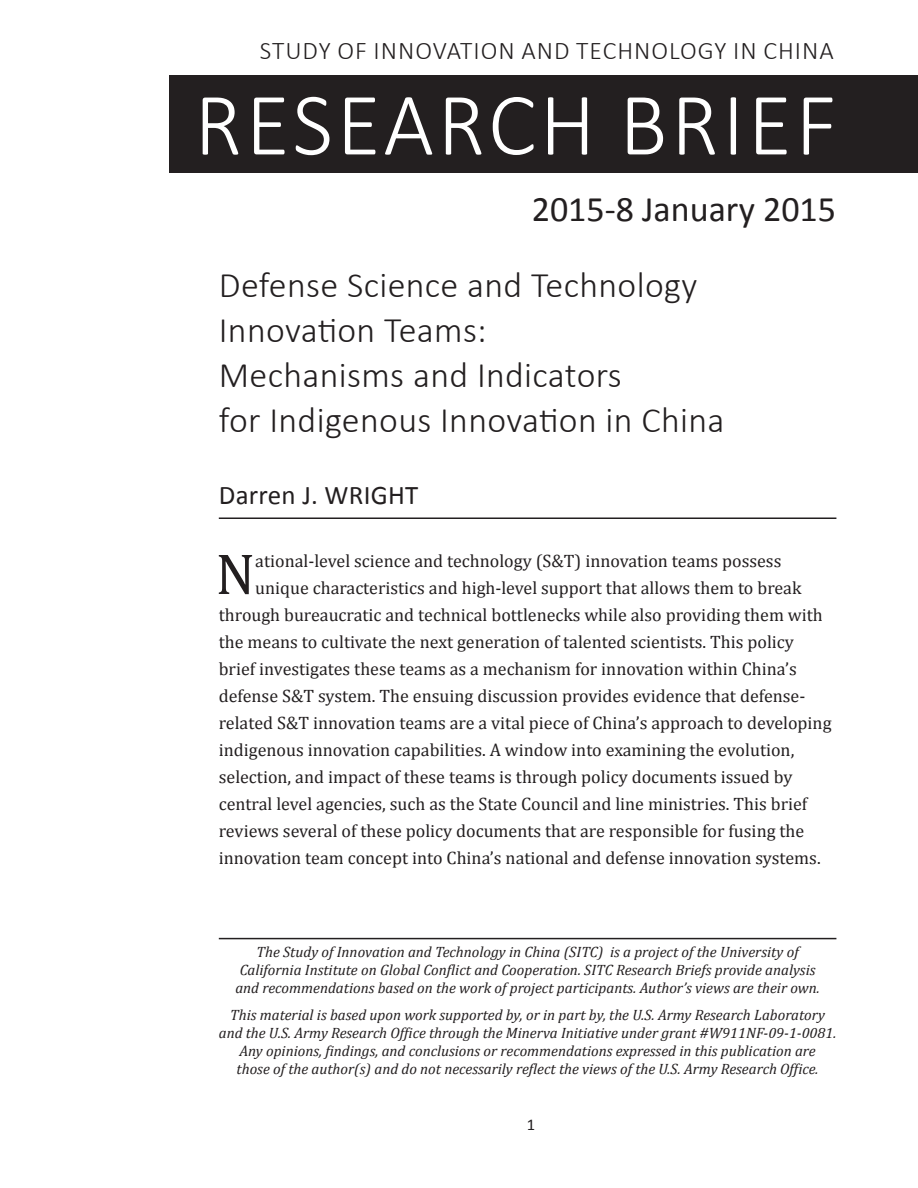
<style>
.page{position:relative;width:918px;height:1188px;background:#fff}
.page>*{position:absolute;margin:0;border:0;box-sizing:border-box;transform-origin:0 0}
.t1{font:300 90px "Calibri";letter-spacing:.04em;color:#fff}
.opening_paragraph{font:58.5px "Cambria";color:#231f20}
.PB_Title{font:300 36px/45px "Calibri";letter-spacing:.01em;color:#231f20}
.PB_head{font:36px "Calibri";color:#231f20}
.PB_author{font:27px "Calibri";letter-spacing:.01em;color:#231f20}
.t2{font:300 25.5px "Calibri";letter-spacing:.04em;color:#231f20}
.opening_paragraph-2{font:18px "Cambria";color:#231f20}
.t3{font:16.5px "Calibri";color:#231f20}
.t4{font:italic 15px/18px "Cambria";color:#231f20;text-align:center}
</style>
<div class="page">
<div style="left:169px;top:76px;width:749px;height:97px;background:#231f20"></div>
<hr style="left:219px;top:938px;width:617px;height:1px;background:#231f20">
<hr style="left:219px;top:518px;width:617px;height:1px;background:#231f20">
<h3 class="t2" style="left:260px;top:34px;width:576px">STUDY OF INNOVATION AND TECHNOLOGY IN CHINA</h3>
<h1 class="t1" style="left:194px;top:69px;width:644px">RESEARCH BRIEF</h1>
<p class="PB_head" style="left:532px;top:186px;width:306px">2015-8 January 2015</p>
<p class="PB_Title" style="left:219px;top:262px;width:507px">Defense Science and Technology<br>Innovation Teams:<br>Mechanisms and Indicators<br>for Indigenous Innovation in China</p>
<p class="PB_author" style="left:219px;top:478px;width:201px">Darren J. WRIGHT</p>
<p class="opening_paragraph" style="left:215px;top:540px;width:41px">N</p>
<p class="opening_paragraph-2" style="left:255px;top:550px;width:528px">ational-level science and technology (S&amp;T) innovation teams possess</p>
<p class="opening_paragraph-2" style="left:255px;top:577px;width:548px">unique characteristics and high-level support that allows them to break</p>
<p class="opening_paragraph-2" style="left:219px;top:604px;width:606px">through bureaucratic and technical bottlenecks while also providing them with</p>
<p class="opening_paragraph-2" style="left:219px;top:631px;width:577px">the means to cultivate the next generation of talented scientists. This policy</p>
<p class="opening_paragraph-2" style="left:219px;top:658px;width:580px">brief investigates these teams as a mechanism for innovation within China’s</p>
<p class="opening_paragraph-2" style="left:219px;top:685px;width:588px">defense S&amp;T system. The ensuing discussion provides evidence that defense-</p>
<p class="opening_paragraph-2" style="left:219px;top:712px;width:614px">related S&amp;T innovation teams are a vital piece of China’s approach to developing</p>
<p class="opening_paragraph-2" style="left:219px;top:739px;width:577px">indigenous innovation capabilities. A window into examining the evolution,</p>
<p class="opening_paragraph-2" style="left:219px;top:766px;width:575px">selection, and impact of these teams is through policy documents issued by</p>
<p class="opening_paragraph-2" style="left:219px;top:793px;width:590px">central level agencies, such as the State Council and line ministries. This brief</p>
<p class="opening_paragraph-2" style="left:219px;top:820px;width:587px">reviews several of these policy documents that are responsible for fusing the</p>
<p class="opening_paragraph-2" style="left:219px;top:847px;width:603px">innovation team concept into China’s national and defense innovation systems.</p>
<p class="t4" style="left:235px;top:943px;width:586px">The Study of Innovation and Technology in China (SITC) is a project of the University of<br>California Institute on Global Conflict and Cooperation. SITC Research Briefs provide analysis and recommendations based on the work of project participants. Author’s views are their own.</p>
<p class="t4" style="left:219px;top:1006px;width:619px">This material is based upon work supported by, or in part by, the U.S. Army Research Laboratory and the U.S. Army Research Office through the Minerva Initiative under grant #W911NF-09-1-0081.<br>Any opinions, findings, and conclusions or recommendations expressed in this publication are<br>those of the author(s) and do not necessarily reflect the views of the U.S. Army Research Office.</p>
<p class="t3" style="left:527px;top:1114px;width:10px">1</p>
</div>
